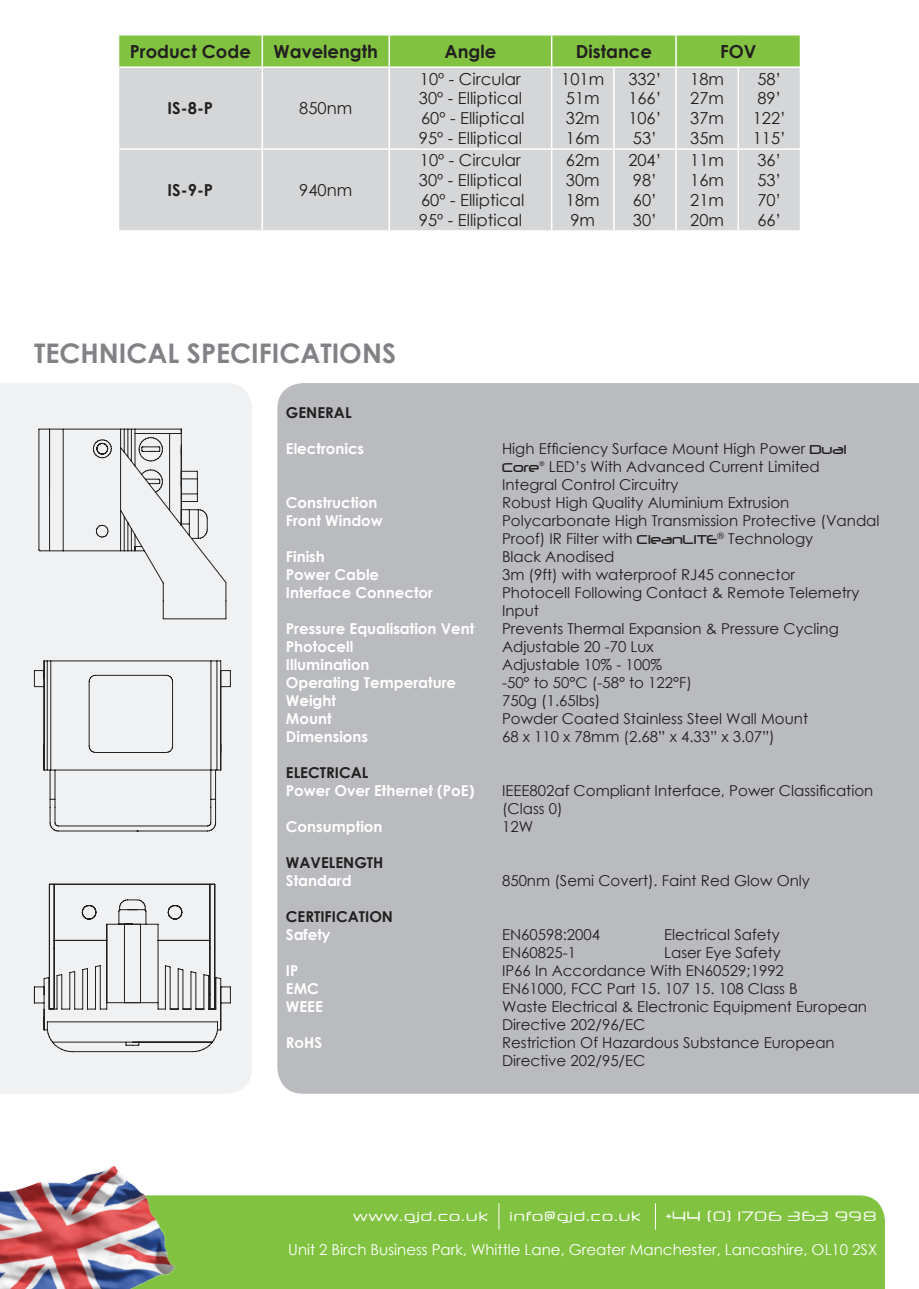
<style>
.page{position:relative;width:919px;height:1289px;background:#fff}
.page>*{position:absolute;margin:0;border:0;box-sizing:border-box;transform-origin:0 0}
.t1{font:700 27px "Century Gothic";color:#808285}
.t2{font:700 18px "Century Gothic";color:#231f20}
.t3{font:16.5px "Century Gothic";color:#231f20}
.t4{font:700 16.5px "Century Gothic";color:#231f20}
.t5{font:15px/18px "Century Gothic";color:#231f20}
.t6{font:700 15px "Century Gothic";color:#fff}
.t7{font:15px "Century Gothic";color:#fff}
.t8{font:700 15px "Century Gothic";color:#231f20}
.t9{font:13.5px "Neuropol X Free";letter-spacing:.02em;color:#fff}
.s1{font-family:"Neuropol"}
</style>
<div class="page">
<div style="left:0;top:383px;width:252px;height:710px;background:#f0f1f2"></div>
<div style="left:277px;top:383px;width:641px;height:710px;background:#babbbe"></div>
<div style="left:183px;top:1195px;width:701px;height:93px;background:#81c340"></div>
<svg style="left:498px;top:1203px;width:1px;height:26px"></svg>
<svg style="left:655px;top:1203px;width:1px;height:26px"></svg>
<img style="left:0;top:1165px;width:183px;height:123px">
<svg style="left:119px;top:36px;width:680px;height:194px;background:#bad0a7"></svg>
<div style="left:390px;top:68px;width:409px;height:162px;background:#d5d6d8"></div>
<hr style="left:261px;top:36px;width:2px;height:30px;background:#fff">
<hr style="left:388px;top:36px;width:2px;height:30px;background:#fff">
<hr style="left:551px;top:36px;width:1px;height:30px;background:#fff">
<hr style="left:675px;top:36px;width:1px;height:30px;background:#fff">
<hr style="left:118px;top:66px;width:144px;height:2px;background:#fff">
<hr style="left:262px;top:66px;width:127px;height:2px;background:#fff">
<hr style="left:261px;top:68px;width:2px;height:80px;background:#fff">
<hr style="left:389px;top:66px;width:162px;height:2px;background:#fff">
<hr style="left:388px;top:68px;width:2px;height:80px;background:#fff">
<hr style="left:551px;top:66px;width:62px;height:2px;background:#fff">
<hr style="left:551px;top:68px;width:1px;height:80px;background:#fff">
<hr style="left:613px;top:66px;width:63px;height:2px;background:#fff">
<hr style="left:613px;top:68px;width:1px;height:80px;background:#fff">
<hr style="left:676px;top:66px;width:62px;height:2px;background:#fff">
<hr style="left:675px;top:68px;width:1px;height:80px;background:#fff">
<hr style="left:738px;top:66px;width:63px;height:2px;background:#fff">
<hr style="left:737px;top:68px;width:2px;height:80px;background:#fff">
<hr style="left:118px;top:148px;width:144px;height:2px;background:#fff">
<hr style="left:262px;top:148px;width:127px;height:2px;background:#fff">
<hr style="left:261px;top:150px;width:2px;height:80px;background:#fff">
<hr style="left:389px;top:148px;width:162px;height:2px;background:#fff">
<hr style="left:388px;top:150px;width:2px;height:80px;background:#fff">
<hr style="left:551px;top:148px;width:62px;height:2px;background:#fff">
<hr style="left:551px;top:150px;width:1px;height:80px;background:#fff">
<hr style="left:613px;top:148px;width:63px;height:2px;background:#fff">
<hr style="left:613px;top:150px;width:1px;height:80px;background:#fff">
<hr style="left:676px;top:148px;width:62px;height:2px;background:#fff">
<hr style="left:675px;top:150px;width:1px;height:80px;background:#fff">
<hr style="left:738px;top:148px;width:63px;height:2px;background:#fff">
<hr style="left:737px;top:150px;width:2px;height:80px;background:#fff">
<svg style="left:34px;top:883px;width:197px;height:169px"></svg>
<svg style="left:34px;top:660px;width:197px;height:171px"></svg>
<svg style="left:38px;top:428px;width:189px;height:191px"></svg>
<p class="t2" style="left:130px;top:40px;width:122px">Product Code</p>
<p class="t2" style="left:273px;top:40px;width:106px">Wavelength</p>
<p class="t2" style="left:444px;top:40px;width:53px">Angle</p>
<p class="t2" style="left:575px;top:40px;width:77px">Distance</p>
<p class="t2" style="left:720px;top:40px;width:38px">FOV</p>
<p class="t4" style="left:168px;top:98px;width:47px">IS-8-P</p>
<p class="t3" style="left:299px;top:97px;width:54px">850nm</p>
<p class="t4" style="left:168px;top:180px;width:47px">IS-9-P</p>
<p class="t3" style="left:299px;top:179px;width:54px">940nm</p>
<p class="t3" style="left:420px;top:67px;width:102px">10º - Circular</p>
<p class="t3" style="left:419px;top:87px;width:105px">30º - Elliptical</p>
<p class="t3" style="left:421px;top:107px;width:105px">60º - Elliptical</p>
<p class="t3" style="left:419px;top:126px;width:105px">95º - Elliptical</p>
<p class="t3" style="left:420px;top:149px;width:102px">10º - Circular</p>
<p class="t3" style="left:419px;top:169px;width:105px">30º - Elliptical</p>
<p class="t3" style="left:421px;top:189px;width:105px">60º - Elliptical</p>
<p class="t3" style="left:419px;top:208px;width:105px">95º - Elliptical</p>
<p class="t3" style="left:561px;top:67px;width:44px">101m</p>
<p class="t3" style="left:566px;top:87px;width:35px">51m</p>
<p class="t3" style="left:566px;top:107px;width:35px">32m</p>
<p class="t3" style="left:566px;top:126px;width:35px">16m</p>
<p class="t3" style="left:566px;top:149px;width:35px">62m</p>
<p class="t3" style="left:566px;top:169px;width:35px">30m</p>
<p class="t3" style="left:566px;top:189px;width:35px">18m</p>
<p class="t3" style="left:570px;top:208px;width:26px">9m</p>
<p class="t3" style="left:628px;top:67px;width:35px">332’</p>
<p class="t3" style="left:628px;top:87px;width:35px">166’</p>
<p class="t3" style="left:628px;top:107px;width:35px">106’</p>
<p class="t3" style="left:633px;top:126px;width:26px">53’</p>
<p class="t3" style="left:628px;top:149px;width:35px">204’</p>
<p class="t3" style="left:633px;top:169px;width:26px">98’</p>
<p class="t3" style="left:633px;top:189px;width:26px">60’</p>
<p class="t3" style="left:633px;top:208px;width:26px">30’</p>
<p class="t3" style="left:690px;top:67px;width:35px">18m</p>
<p class="t3" style="left:690px;top:87px;width:35px">27m</p>
<p class="t3" style="left:690px;top:107px;width:35px">37m</p>
<p class="t3" style="left:690px;top:126px;width:35px">35m</p>
<p class="t3" style="left:690px;top:149px;width:35px">11m</p>
<p class="t3" style="left:690px;top:169px;width:35px">16m</p>
<p class="t3" style="left:690px;top:189px;width:35px">21m</p>
<p class="t3" style="left:690px;top:208px;width:35px">20m</p>
<p class="t3" style="left:757px;top:67px;width:26px">58’</p>
<p class="t3" style="left:757px;top:87px;width:26px">89’</p>
<p class="t3" style="left:752px;top:107px;width:35px">122’</p>
<p class="t3" style="left:752px;top:126px;width:35px">115’</p>
<p class="t3" style="left:757px;top:149px;width:26px">36’</p>
<p class="t3" style="left:757px;top:169px;width:26px">53’</p>
<p class="t3" style="left:757px;top:189px;width:26px">70’</p>
<p class="t3" style="left:757px;top:208px;width:26px">66’</p>
<p class="t1" style="left:34px;top:336px;width:363px">TECHNICAL SPECIFICATIONS</p>
<p class="t8" style="left:286px;top:402px;width:67px">GENERAL</p>
<p class="t6" style="left:286px;top:438px;width:80px">Electronics</p>
<p class="t5" style="left:502px;top:439px;width:346px">High Efficiency Surface Mount High Power <span class="s1">Dual<br>Core</span><sup>®</sup> LED’s With Advanced Current Limited</p>
<p class="t5" style="left:502px;top:475px;width:178px">Integral Control Circuitry</p>
<p class="t6" style="left:286px;top:492px;width:93px">Construction</p>
<p class="t5" style="left:502px;top:493px;width:289px">Robust High Quality Aluminium Extrusion</p>
<p class="t6" style="left:286px;top:510px;width:98px">Front Window</p>
<p class="t5" style="left:502px;top:511px;width:379px">Polycarbonate High Transmission Protective (Vandal<br>Proof) IR Filter with <span class="s1">CleanLITE</span><sup>®</sup> Technology</p>
<p class="t6" style="left:286px;top:546px;width:40px">Finish</p>
<p class="t5" style="left:502px;top:547px;width:114px">Black Anodised</p>
<p class="t6" style="left:286px;top:564px;width:95px">Power Cable</p>
<p class="t5" style="left:502px;top:565px;width:294px">3m (9ft) with waterproof RJ45 connector</p>
<p class="t6" style="left:286px;top:582px;width:149px">Interface Connector</p>
<p class="t5" style="left:502px;top:583px;width:359px">Photocell Following Contact &amp; Remote Telemetry<br>Input</p>
<p class="t6" style="left:286px;top:618px;width:190px">Pressure Equalisation Vent</p>
<p class="t5" style="left:502px;top:619px;width:338px">Prevents Thermal Expansion &amp; Pressure Cycling</p>
<p class="t6" style="left:286px;top:636px;width:69px">Photocell</p>
<p class="t5" style="left:502px;top:637px;width:153px">Adjustable 20 -70 Lux</p>
<p class="t6" style="left:286px;top:654px;width:85px">Illumination</p>
<p class="t5" style="left:502px;top:655px;width:161px">Adjustable 10% - 100%</p>
<p class="t6" style="left:286px;top:672px;width:172px">Operating Temperature</p>
<p class="t5" style="left:502px;top:673px;width:191px">-50° to 50°C (-58° to 122°F)</p>
<p class="t6" style="left:286px;top:690px;width:52px">Weight</p>
<p class="t5" style="left:502px;top:691px;width:100px">750g (1.65lbs)</p>
<p class="t6" style="left:286px;top:708px;width:47px">Mount</p>
<p class="t5" style="left:502px;top:709px;width:307px">Powder Coated Stainless Steel Wall Mount</p>
<p class="t6" style="left:286px;top:726px;width:84px">Dimensions</p>
<p class="t5" style="left:502px;top:727px;width:274px">68 x 110 x 78mm (2.68” x 4.33” x 3.07”)</p>
<p class="t8" style="left:286px;top:762px;width:84px">ELECTRICAL</p>
<p class="t6" style="left:286px;top:780px;width:190px">Power Over Ethernet (PoE)</p>
<p class="t5" style="left:502px;top:781px;width:373px">IEEE802af Compliant Interface, Power Classification</p>
<p class="t5" style="left:502px;top:799px;width:62px">(Class 0)</p>
<p class="t6" style="left:286px;top:816px;width:98px">Consumption</p>
<p class="t5" style="left:502px;top:817px;width:33px">12W</p>
<p class="t8" style="left:286px;top:852px;width:99px">WAVELENGTH</p>
<p class="t6" style="left:286px;top:870px;width:67px">Standard</p>
<p class="t5" style="left:502px;top:871px;width:309px">850nm (Semi Covert). Faint Red Glow Only</p>
<p class="t8" style="left:286px;top:906px;width:109px">CERTIFICATION</p>
<p class="t6" style="left:286px;top:924px;width:46px">Safety</p>
<p class="t5" style="left:502px;top:925px;width:100px">EN60598:2004</p>
<p class="t5" style="left:664px;top:925px;width:117px">Electrical Safety</p>
<p class="t5" style="left:502px;top:943px;width:75px">EN60825-1</p>
<p class="t5" style="left:664px;top:943px;width:118px">Laser Eye Safety</p>
<p class="t6" style="left:286px;top:960px;width:14px">IP</p>
<p class="t5" style="left:502px;top:961px;width:283px">IP66 In Accordance With EN60529;1992</p>
<p class="t6" style="left:286px;top:978px;width:34px">EMC</p>
<p class="t5" style="left:502px;top:979px;width:297px">EN61000, FCC Part 15. 107 15. 108 Class B</p>
<p class="t6" style="left:286px;top:996px;width:38px">WEEE</p>
<p class="t5" style="left:502px;top:997px;width:366px">Waste Electrical &amp; Electronic Equipment European</p>
<p class="t5" style="left:502px;top:1015px;width:145px">Directive 202/96/EC</p>
<p class="t6" style="left:286px;top:1032px;width:38px">RoHS</p>
<p class="t5" style="left:502px;top:1033px;width:334px">Restriction Of Hazardous Substance European<br>Directive 202/95/EC</p>
<p class="t9" style="left:353px;top:1206px;width:137px">www.gjd.co.uk</p>
<p class="t9" style="left:509px;top:1206px;width:133px">info@gjd.co.uk</p>
<p class="t9" style="left:666px;top:1206px;width:213px">+44 (0) 1706 363 998</p>
<p class="t7" style="left:288px;top:1238px;width:590px">Unit 2 Birch Business Park, Whittle Lane, Greater Manchester, Lancashire, OL10 2SX</p>
</div>
